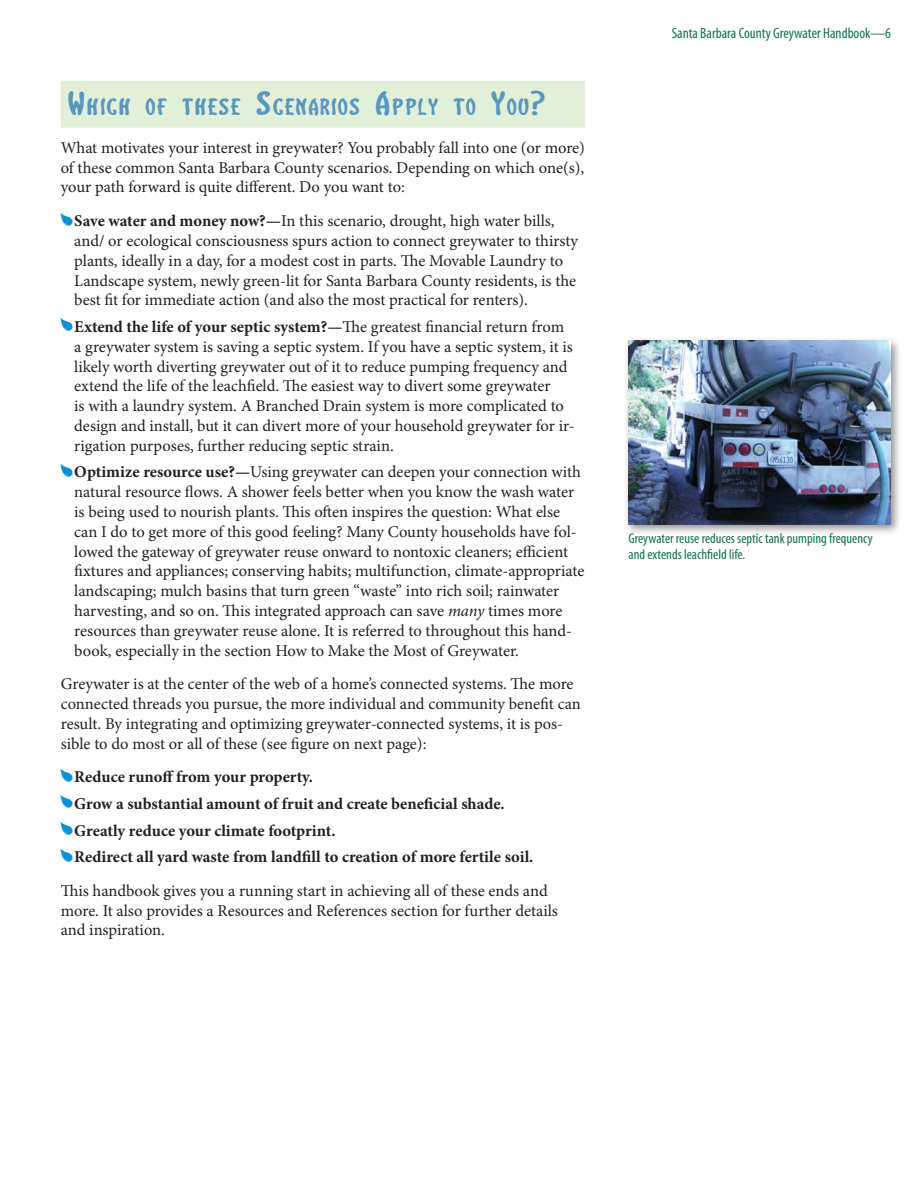
<style>
.page{position:relative;width:918px;height:1188px;background:#fff}
.page>*{position:absolute;margin:0;border:0;box-sizing:border-box;transform-origin:0 0}
.Heading_1{font:26.25px "Santa Barbara Streets";color:#5a97bf;scale:1.2 1}
.t1{font:16.5px/19.8px "Minion Pro";color:#231f20}
.t2{font:700 16.5px "Minion Pro";color:#231f20}
.t3{font:condensed 15px "Myriad Pro";color:#107546}
.imgtext{font:condensed 14.25px/15.5px "Myriad Pro";color:#107546}
.s1{font-size:37.5px}
.s2{font-weight:700}
.s3{font-style:italic}
</style>
<div class="page">
<div style="left:623px;top:336px;width:280px;height:200px;background:#231f20;opacity:.5"></div>
<img style="left:629px;top:341px;width:262px;height:183px">
<div style="left:61px;top:81px;width:524px;height:45px;background:#e2f0da"></div>
<div style="left:61px;top:83px;width:524px;height:45px;background:#e2f0da"></div>
<p class="Heading_1" style="left:66px;top:94px;width:401px"><span class="s1">W</span>HICH OF THESE <span class="s1">S</span>CENARIOS <span class="s1">A</span>PPLY TO <span class="s1">Y</span>OU<span class="s1">?</span></p>
<p class="t1" style="left:61px;top:138px;width:526px;text-align:justify">What motivates your interest in greywater? You probably fall into one (or more) of these common Santa Barbara County scenarios. Depending on which one(s), your path forward is quite different. Do you want to:</p>
<p class="t1" style="left:74px;top:211px;width:505px"><span class="s2">Save water and money now?—</span>In this scenario, drought, high water bills, and/ or ecological consciousness spurs action to connect greywater to thirsty plants, ideally in a day, for a modest cost in parts. The Movable Laundry to Landscape system, newly green-lit for Santa Barbara County residents, is the best fit for immediate action (and also the most practical for renters).</p>
<p class="t1" style="left:74px;top:317px;width:502px"><span class="s2">Extend the life of your septic system?—</span>The greatest financial return from a greywater system is saving a septic system. If you have a septic system, it is likely worth diverting greywater out of it to reduce pumping frequency and extend the life of the leachfield. The easiest way to divert some greywater<br>is with a laundry system. A Branched Drain system is more complicated to design and install, but it can divert more of your household greywater for ir&shy;rigation purposes, further reducing septic strain.</p>
<p class="t1" style="left:74px;top:462px;width:512px"><span class="s2">Optimize resource use?—</span>Using greywater can deepen your connection with natural resource flows. A shower feels better when you know the wash water is being used to nourish plants. This often inspires the question: What else can I do to get more of this good feeling? Many County households have fol&shy;lowed the gateway of greywater reuse onward to nontoxic cleaners; efficient fixtures and appliances; conserving habits; multifunction, climate-appropriate landscaping; mulch basins that turn green “waste” into rich soil; rainwater harvesting, and so on. This integrated approach can save <span class="s3">many</span> times more resources than greywater reuse alone. It is referred to throughout this hand&shy;book, especially in the section How to Make the Most of Greywater.</p>
<p class="t1" style="left:61px;top:674px;width:522px">Greywater is at the center of the web of a home’s connected systems. The more connected threads you pursue, the more individual and community benefit can result. By integrating and optimizing greywater-connected systems, it is pos&shy;sible to do most or all of these (see figure on next page):</p>
<p class="t2" style="left:74px;top:766px;width:240px">Reduce runoff from your property.</p>
<p class="t2" style="left:74px;top:792px;width:432px">Grow a substantial amount of fruit and create beneficial shade.</p>
<p class="t2" style="left:74px;top:819px;width:263px">Greatly reduce your climate footprint.</p>
<p class="t2" style="left:74px;top:845px;width:461px">Redirect all yard waste from landfill to creation of more fertile soil.</p>
<p class="t1" style="left:61px;top:881px;width:499px">This handbook gives you a running start in achieving all of these ends and more. It also provides a Resources and References section for further details and inspiration.</p>
<p class="t3" style="left:672px;top:24px;width:221px">Santa Barbara County Greywater Handbook—6</p>
<p class="imgtext" style="left:629px;top:531px;width:246px">Greywater reuse reduces septic tank pumping frequency and extends leachfield life.</p>
</div>
